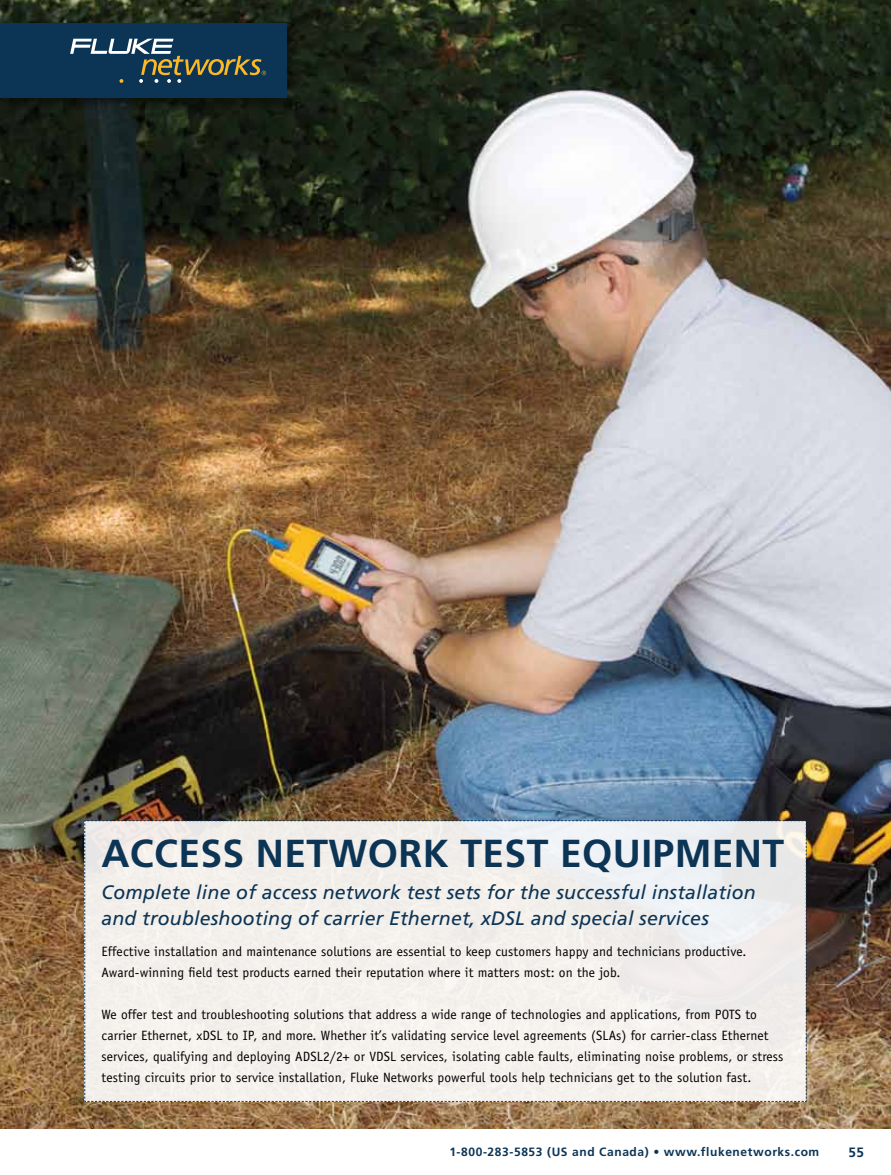
<style>
.page{position:relative;width:891px;height:1175px;background:#fff}
.page>*{position:absolute;margin:0;border:0;box-sizing:border-box;transform-origin:0 0}
.t1{font:700 39px "Frutiger";letter-spacing:.01em;color:#0c3455}
.t2{font:italic 19.5px/25.5px "Frutiger";letter-spacing:.01em;color:#0c3455}
.t3{font:13.5px/21px "Officina Sans";letter-spacing:.01em;color:#000}
.t4{font:700 13.5px "Frutiger";color:#0c3455}
.t5{font:700 12px "Frutiger";letter-spacing:.05em;color:#0c3455}
</style>
<div class="page">
<svg style="left:495px;top:1128px;width:396px;height:1px"></svg>
<img style="left:0;top:0;width:891px;height:1128px">
<svg style="left:84px;top:820px;width:723px;height:282px"></svg>
<div style="left:0;top:21px;width:301px;height:91px;background:#000;opacity:.45"></div>
<div style="left:1px;top:23px;width:286px;height:75px;background:#0c3455"></div>
<svg style="left:70px;top:39px;width:196px;height:44px"></svg>
<h1 class="t1" style="left:101px;top:830px;width:27px">Acc</h1>
<h1 class="t1" style="left:178px;top:830px;width:581px">ess network test equipm ent</h1>
<h2 class="t2" style="left:101px;top:879px;width:656px">Complete line of access network test sets for the successful installation and troubleshooting of carrier Ethernet, xDSL and special services</h2>
<p class="t3" style="left:101px;top:940px;width:644px">Effective installation and maintenance solutions are essential to keep customers happy and technicians productive.<br>Award-winning field test products earned their reputation where it matters most: on the job.</p>
<p class="t3" style="left:101px;top:1003px;width:684px">We offer test and troubleshooting solutions that address a wide range of technologies and applications, from POTS to carrier Ethernet, xDSL to IP, and more. Whether it’s validating service level agreements (SLAs) for carrier-class Ethernet services, qualifying and deploying ADSL2/2+ or VDSL services, isolating cable faults, eliminating noise problems, or stress testing circuits prior to service installation, Fluke Networks powerful tools help technicians get to the solution fast.</p>
<p class="t5" style="left:449px;top:1144px;width:371px">1-800-283-5853 (US and Canada) • www.flukenetworks.com</p>
<p class="t4" style="left:849px;top:1144px;width:17px">55</p>
</div>
